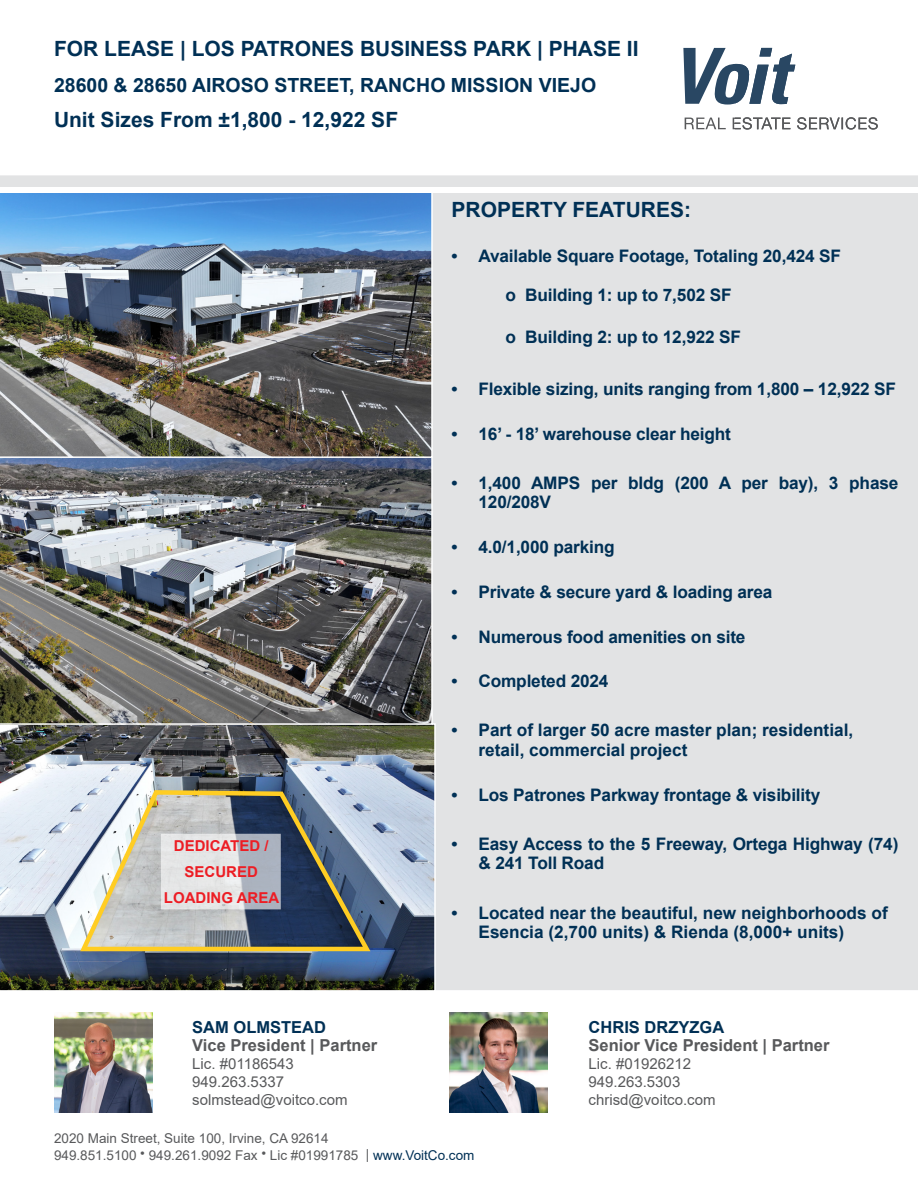
<style>
.page{position:relative;width:918px;height:1188px;background:#fff}
.page>*{position:absolute;margin:0;border:0;box-sizing:border-box;transform-origin:0 0}
.Subhead{font:700 21px "Arial";color:#003055}
.t1{font:700 19.5px "Arial";color:#003055}
.Subhead-2{font:700 17.25px/19.5px "Arial";letter-spacing:-.01em;color:#003055}
.t2{font:700 16.5px "Arial";color:#58595b}
.t3{font:700 16.5px "Arial";color:#003055}
.t4{font:15px/18px "Arial";color:#58595b}
.Subhead-3{font:700 15px "Arial";color:#ed1d24}
.t5{font:13.5px/16.5px "Arial";color:#58595b}
.s1{color:#003055}
</style>
<div class="page">
<div style="left:0;top:175px;width:918px;height:815px;background:#e2e3e4"></div>
<img style="left:0;top:723px;width:436px;height:268px">
<img style="left:0;top:458px;width:433px;height:267px">
<img style="left:0;top:193px;width:433px;height:265px">
<div style="left:0;top:188px;width:918px;height:5px;background:#fff"></div>
<svg style="left:685px;top:118px;width:41px;height:11px"></svg>
<svg style="left:733px;top:117px;width:57px;height:13px"></svg>
<svg style="left:797px;top:117px;width:81px;height:13px"></svg>
<svg style="left:683px;top:48px;width:112px;height:57px"></svg>
<img style="left:54px;top:1012px;width:98px;height:101px">
<img style="left:449px;top:1012px;width:99px;height:101px">
<svg style="left:77px;top:786px;width:297px;height:167px;background:#959b9c"></svg>
<svg style="left:161px;top:834px;width:120px;height:75px;background:#d1d4d8"></svg>
<p class="Subhead" style="left:54px;top:33px;width:586px">FOR LEASE | LOS PATRONES BUSINESS PARK | PHASE II</p>
<p class="t1" style="left:54px;top:72px;width:544px">28600 &amp; 28650 AIROSO STREET, RANCHO MISSION VIEJO</p>
<p class="Subhead" style="left:54px;top:105px;width:346px">Unit Sizes From ±1,800 - 12,922 SF</p>
<p class="Subhead-3" style="left:174px;top:835px;width:96px">DEDICATED /</p>
<p class="Subhead-3" style="left:185px;top:861px;width:75px">SECURED</p>
<p class="Subhead-3" style="left:164px;top:887px;width:117px">LOADING AREA</p>
<p class="t3" style="left:192px;top:1016px;width:135px">SAM OLMSTEAD</p>
<p class="t2" style="left:192px;top:1034px;width:186px">Vice President | Partner</p>
<p class="t4" style="left:192px;top:1055px;width:157px">Lic. #01186543<br>949.263.5337 solmstead@voitco.com</p>
<p class="Subhead" style="left:452px;top:195px;width:241px">PROPERTY FEATURES:</p>
<p class="Subhead-2" style="left:452px;top:246px;width:391px">• Available Square Footage, Totaling 20,424 SF</p>
<p class="Subhead-2" style="left:505px;top:286px;width:228px">o Building 1: up to 7,502 SF</p>
<p class="Subhead-2" style="left:505px;top:328px;width:237px">o Building 2: up to 12,922 SF</p>
<p class="Subhead-2" style="left:452px;top:379px;width:446px">• Flexible sizing, units ranging from 1,800 – 12,922 SF</p>
<p class="Subhead-2" style="left:452px;top:424px;width:281px">• 16’ - 18’ warehouse clear height</p>
<p class="Subhead-2" style="left:478px;top:473px;width:421px;text-indent:-27px">• 1,400 AMPS per bldg (200 A per bay), 3 phase<br>120/208V</p>
<p class="Subhead-2" style="left:452px;top:538px;width:165px">• 4.0/1,000 parking</p>
<p class="Subhead-2" style="left:452px;top:582px;width:323px">• Private &amp; secure yard &amp; loading area</p>
<p class="Subhead-2" style="left:452px;top:627px;width:296px">• Numerous food amenities on site</p>
<p class="Subhead-2" style="left:452px;top:672px;width:159px">• Completed 2024</p>
<p class="Subhead-2" style="left:478px;top:721px;width:376px;text-indent:-27px">• Part of larger 50 acre master plan; residential, retail, commercial project</p>
<p class="Subhead-2" style="left:452px;top:785px;width:370px">• Los Patrones Parkway frontage &amp; visibility</p>
<p class="Subhead-2" style="left:478px;top:834px;width:421px;text-indent:-27px">• Easy Access to the 5 Freeway, Ortega Highway (74) &amp; 241 Toll Road</p>
<p class="Subhead-2" style="left:478px;top:903px;width:411px;text-indent:-27px">• Located near the beautiful, new neighborhoods of<br>Esencia (2,700 units) &amp; Rienda (8,000+ units)</p>
<p class="t3" style="left:589px;top:1016px;width:137px">CHRIS DRZYZGA</p>
<p class="t2" style="left:589px;top:1034px;width:242px">Senior Vice President | Partner</p>
<p class="t4" style="left:589px;top:1055px;width:128px">Lic. #01926212<br>949.263.5303 chrisd@voitco.com</p>
<p class="t5" style="left:54px;top:1130px;width:422px">2020 Main Street, Suite 100, Irvine, CA 92614<br>949.851.5100 • 949.261.9092 Fax • Lic #01991785 | <span class="s1">www.VoitCo.com</span></p>
</div>
